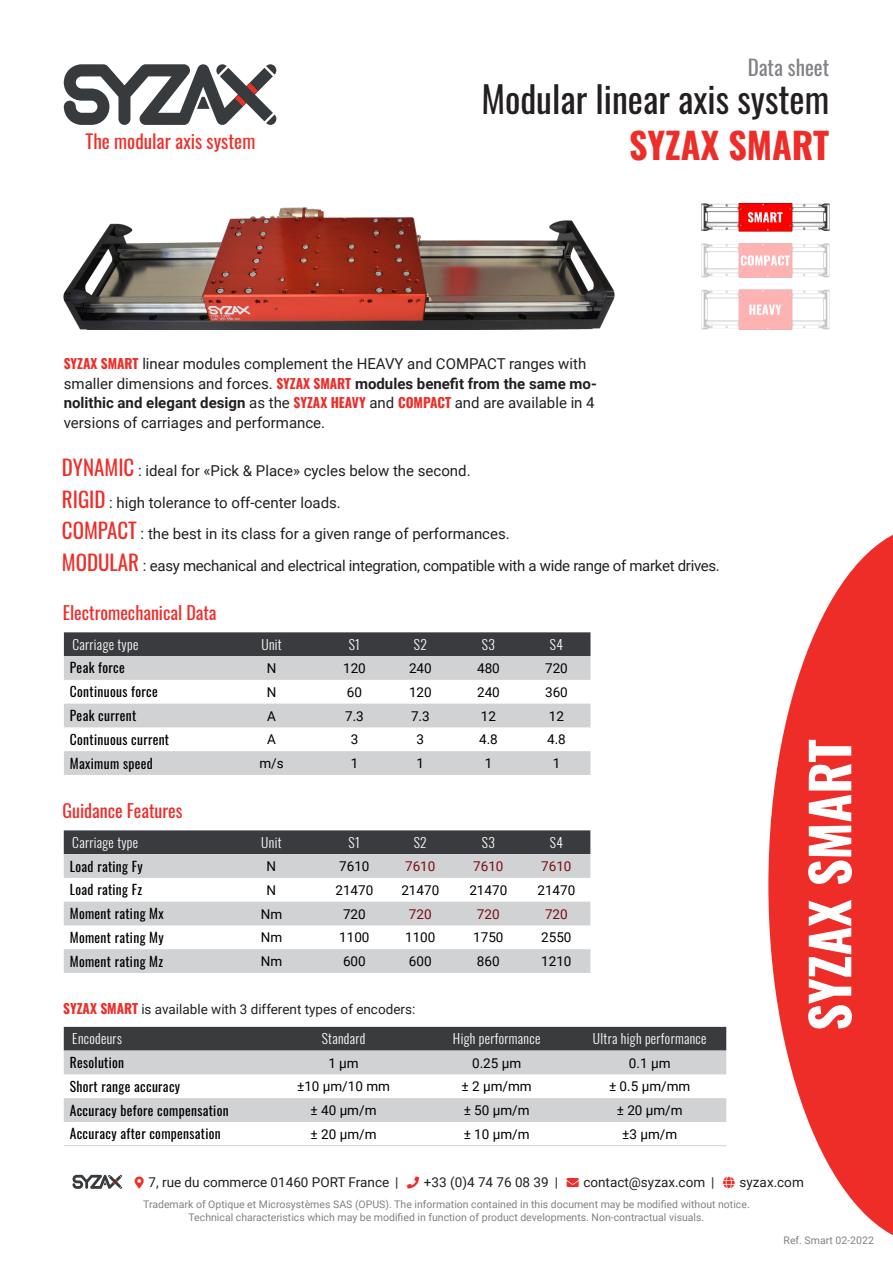
<style>
.page{position:relative;width:893px;height:1263px;background:#fff}
.page>*{position:absolute;margin:0;border:0;box-sizing:border-box;transform-origin:0 0}
.t1{font:700 52.5px "Oswald";color:#fff}
.t2{font:36px "Oswald";color:#231f20}
.t3{font:700 36px "Oswald";color:#ee2d29}
.t4{font:21px "Oswald";color:#808285}
.t5{font:19.2px "Oswald";color:#ee2f2a}
.t6{font:18px "Oswald";color:#ee2d29}
.t7{font:15px/19.5px "Roboto";color:#231f20}
.t8{font:15px "Roboto";letter-spacing:-.02em;color:#231f20}
.t9{font:13.5px "Oswald";letter-spacing:.025em;color:#000}
.t10{font:13.5px "Roboto";color:#000}
.t11{font:13.5px "Roboto";color:#231f20}
.t12{font:300 13.5px "Oswald";letter-spacing:.025em;color:#fff}
.t13{font:13.5px "Roboto";color:#770f11}
.t14{font:10.5px/12.6px "Roboto";color:#808285;text-align:center}
.s1{font-family:"Oswald";font-weight:700;font-size:13.5px;color:#ee2d29}
.s2{font-weight:700}
.s3{font-family:"Oswald";font-size:21px;color:#ee2d29}
.s4{font-family:"Oswald";font-weight:700;color:#ee2d29}
.s5{color:#ee2d29}
</style>
<div class="page">
<svg style="left:64px;top:64px;width:212px;height:61px"></svg>
<svg style="left:73px;top:1175px;width:49px;height:14px"></svg>
<div style="left:64px;top:632px;width:526px;height:24px;background:#393b3e"></div>
<svg style="left:64px;top:656px;width:526px;height:119px;fill:#d1d2d4"></svg>
<div style="left:64px;top:1027px;width:662px;height:23px;background:#393b3e"></div>
<svg style="left:64px;top:1050px;width:662px;height:72px;fill:#d1d2d4"></svg>
<hr style="left:64px;top:1145px;width:203px;height:1px;background:#ced2d4">
<hr style="left:267px;top:1145px;width:153px;height:1px;background:#ced2d4">
<hr style="left:420px;top:1145px;width:153px;height:1px;background:#ced2d4">
<hr style="left:573px;top:1145px;width:153px;height:1px;background:#ced2d4">
<div style="left:64px;top:830px;width:526px;height:24px;background:#393b3e"></div>
<svg style="left:64px;top:854px;width:526px;height:119px;fill:#d1d2d4"></svg>
<svg style="left:768px;top:534px;width:125px;height:702px;fill:#ee2d29"></svg>
<img style="left:64px;top:208px;width:551px;height:122px">
<img style="left:702px;top:203px;width:127px;height:127px">
<p class="t5" style="left:85px;top:125px;width:171px">The modular axis system</p>
<p class="t4" style="left:748px;top:49px;width:83px">Data sheet</p>
<p class="t2" style="left:481px;top:67px;width:349px">Modular linear axis system</p>
<p class="t3" style="left:629px;top:127px;width:201px">SYZAX SMART</p>
<p class="t7" style="left:64px;top:354px;width:535px"><span class="s1">SYZAX SMART</span> linear modules complement the HEAVY and COMPACT ranges with smaller dimensions and forces. <span class="s1">SYZAX SMART</span> <span class="s2">modules benefit from the same mo&shy;nolithic and elegant design</span> as the <span class="s1">SYZAX HEAVY</span> and <span class="s1">COMPACT</span> and are available in 4 versions of carriages and performance.</p>
<p class="t7" style="left:62px;top:460px;width:410px"><span class="s3">DYNAMIC</span> : ideal for «Pick &amp; Place» cycles below the second.</p>
<p class="t7" style="left:62px;top:492px;width:280px"><span class="s3">RIGID</span> : high tolerance to off-center loads.</p>
<p class="t7" style="left:62px;top:523px;width:449px"><span class="s3">COMPACT</span> : the best in its class for a given range of performances.</p>
<p class="t8" style="left:62px;top:555px;width:659px"><span class="s3">MODULAR</span> : easy mechanical and electrical integration, compatible with a wide range of market drives.</p>
<p class="t6" style="left:63px;top:596px;width:155px">Electromechanical Data</p>
<p class="t12" style="left:72px;top:632px;width:67px">Carriage type</p>
<p class="t12" style="left:261px;top:632px;width:22px">Unit</p>
<p class="t12" style="left:349px;top:632px;width:13px">S1</p>
<p class="t12" style="left:414px;top:632px;width:15px">S2</p>
<p class="t12" style="left:482px;top:632px;width:15px">S3</p>
<p class="t12" style="left:550px;top:632px;width:15px">S4</p>
<p class="t9" style="left:70px;top:656px;width:56px">Peak force</p>
<p class="t10" style="left:267px;top:659px;width:11px">N</p>
<p class="t10" style="left:343px;top:659px;width:24px">120</p>
<p class="t10" style="left:409px;top:659px;width:24px">240</p>
<p class="t10" style="left:477px;top:659px;width:24px">480</p>
<p class="t10" style="left:545px;top:659px;width:24px">720</p>
<p class="t9" style="left:70px;top:680px;width:89px">Continuous force</p>
<p class="t10" style="left:267px;top:682px;width:11px">N</p>
<p class="t10" style="left:347px;top:682px;width:17px">60</p>
<p class="t10" style="left:409px;top:682px;width:24px">120</p>
<p class="t10" style="left:477px;top:682px;width:24px">240</p>
<p class="t10" style="left:545px;top:682px;width:24px">360</p>
<p class="t9" style="left:70px;top:703px;width:68px">Peak current</p>
<p class="t10" style="left:267px;top:706px;width:10px">A</p>
<p class="t9" style="left:70px;top:727px;width:101px">Continuous current</p>
<p class="t10" style="left:267px;top:730px;width:10px">A</p>
<p class="t9" style="left:70px;top:751px;width:84px">Maximum speed</p>
<p class="t10" style="left:259px;top:754px;width:26px">m/s</p>
<p class="t10" style="left:345px;top:706px;width:20px">7.3</p>
<p class="t10" style="left:351px;top:730px;width:9px">3</p>
<p class="t10" style="left:351px;top:754px;width:9px">1</p>
<p class="t10" style="left:411px;top:706px;width:20px">7.3</p>
<p class="t10" style="left:417px;top:730px;width:9px">3</p>
<p class="t10" style="left:417px;top:754px;width:9px">1</p>
<p class="t10" style="left:481px;top:706px;width:17px">12</p>
<p class="t10" style="left:479px;top:730px;width:20px">4.8</p>
<p class="t10" style="left:485px;top:754px;width:9px">1</p>
<p class="t10" style="left:549px;top:706px;width:17px">12</p>
<p class="t10" style="left:547px;top:730px;width:20px">4.8</p>
<p class="t10" style="left:553px;top:754px;width:9px">1</p>
<p class="t6" style="left:63px;top:794px;width:121px">Guidance Features</p>
<p class="t12" style="left:72px;top:830px;width:67px">Carriage type</p>
<p class="t12" style="left:261px;top:830px;width:22px">Unit</p>
<p class="t12" style="left:349px;top:830px;width:13px">S1</p>
<p class="t12" style="left:414px;top:830px;width:15px">S2</p>
<p class="t12" style="left:482px;top:830px;width:15px">S3</p>
<p class="t12" style="left:550px;top:830px;width:15px">S4</p>
<p class="t9" style="left:70px;top:854px;width:74px">Load rating Fy</p>
<p class="t10" style="left:267px;top:857px;width:11px">N</p>
<p class="t10" style="left:339px;top:857px;width:32px">7610</p>
<p class="t13" style="left:405px;top:857px;width:32px">7610</p>
<p class="t13" style="left:473px;top:857px;width:32px">7610</p>
<p class="t13" style="left:541px;top:857px;width:32px">7610</p>
<p class="t9" style="left:70px;top:878px;width:74px">Load rating Fz</p>
<p class="t10" style="left:267px;top:880px;width:11px">N</p>
<p class="t10" style="left:335px;top:880px;width:39px">21470</p>
<p class="t10" style="left:401px;top:880px;width:39px">21470</p>
<p class="t10" style="left:469px;top:880px;width:39px">21470</p>
<p class="t10" style="left:537px;top:880px;width:39px">21470</p>
<p class="t9" style="left:70px;top:901px;width:96px">Moment rating Mx</p>
<p class="t10" style="left:261px;top:904px;width:23px">Nm</p>
<p class="t10" style="left:343px;top:904px;width:24px">720</p>
<p class="t13" style="left:409px;top:904px;width:24px">720</p>
<p class="t13" style="left:477px;top:904px;width:24px">720</p>
<p class="t13" style="left:545px;top:904px;width:24px">720</p>
<p class="t9" style="left:70px;top:925px;width:96px">Moment rating My</p>
<p class="t10" style="left:261px;top:928px;width:23px">Nm</p>
<p class="t10" style="left:339px;top:928px;width:32px">1100</p>
<p class="t10" style="left:405px;top:928px;width:32px">1100</p>
<p class="t10" style="left:473px;top:928px;width:32px">1750</p>
<p class="t10" style="left:541px;top:928px;width:32px">2550</p>
<p class="t9" style="left:70px;top:949px;width:95px">Moment rating Mz</p>
<p class="t10" style="left:261px;top:952px;width:23px">Nm</p>
<p class="t10" style="left:343px;top:952px;width:24px">600</p>
<p class="t10" style="left:409px;top:952px;width:24px">600</p>
<p class="t10" style="left:477px;top:952px;width:24px">860</p>
<p class="t10" style="left:541px;top:952px;width:32px">1210</p>
<p class="t11" style="left:63px;top:1000px;width:353px"><span class="s4">SYZAX SMART</span> is available with 3 different types of encoders:</p>
<p class="t12" style="left:72px;top:1027px;width:51px">Encodeurs</p>
<p class="t12" style="left:322px;top:1027px;width:45px">Standard</p>
<p class="t12" style="left:453px;top:1027px;width:89px">High performance</p>
<p class="t12" style="left:593px;top:1027px;width:115px">Ultra high performance</p>
<p class="t9" style="left:70px;top:1050px;width:56px">Resolution</p>
<p class="t10" style="left:328px;top:1053px;width:32px">1 µm</p>
<p class="t10" style="left:472px;top:1053px;width:51px">0.25 µm</p>
<p class="t10" style="left:629px;top:1053px;width:43px">0.1 µm</p>
<p class="t9" style="left:70px;top:1074px;width:112px">Short range accuracy</p>
<p class="t10" style="left:297px;top:1077px;width:94px">±10 µm/10 mm</p>
<p class="t10" style="left:462px;top:1077px;width:72px">± 2 µm/mm</p>
<p class="t10" style="left:609px;top:1077px;width:83px">± 0.5 µm/mm</p>
<p class="t9" style="left:70px;top:1098px;width:160px">Accuracy before compensation</p>
<p class="t10" style="left:311px;top:1101px;width:67px">± 40 µm/m</p>
<p class="t10" style="left:464px;top:1101px;width:67px">± 50 µm/m</p>
<p class="t10" style="left:617px;top:1101px;width:67px">± 20 µm/m</p>
<p class="t9" style="left:70px;top:1122px;width:153px">Accuracy after compensation</p>
<p class="t10" style="left:311px;top:1124px;width:67px">± 20 µm/m</p>
<p class="t10" style="left:464px;top:1124px;width:67px">± 10 µm/m</p>
<p class="t10" style="left:622px;top:1124px;width:56px">±3 µm/m</p>
<p class="t1" style="left:802px;top:1031px;width:293px;rotate:-90deg">SYZAX SMART</p>
<p class="t11" style="left:149px;top:1173px;width:251px">7, rue du commerce 01460 PORT France |</p>
<p class="t11" style="left:424px;top:1173px;width:292px">+33 (0)4 74 76 08 39 | <span class="s5">→</span> contact@syzax.com |</p>
<p class="t11" style="left:740px;top:1173px;width:66px">syzax.com</p>
<p class="t14" style="left:143px;top:1197px;width:608px">Trademark of Optique et Microsystèmes SAS (OPUS). The information contained in this document may be modified without notice.<br>Technical characteristics which may be modified in function of product developments. Non-contractual visuals.</p>
<p class="t14" style="left:783px;top:1233px;width:92px">Ref. Smart 02-2022</p>
</div>
